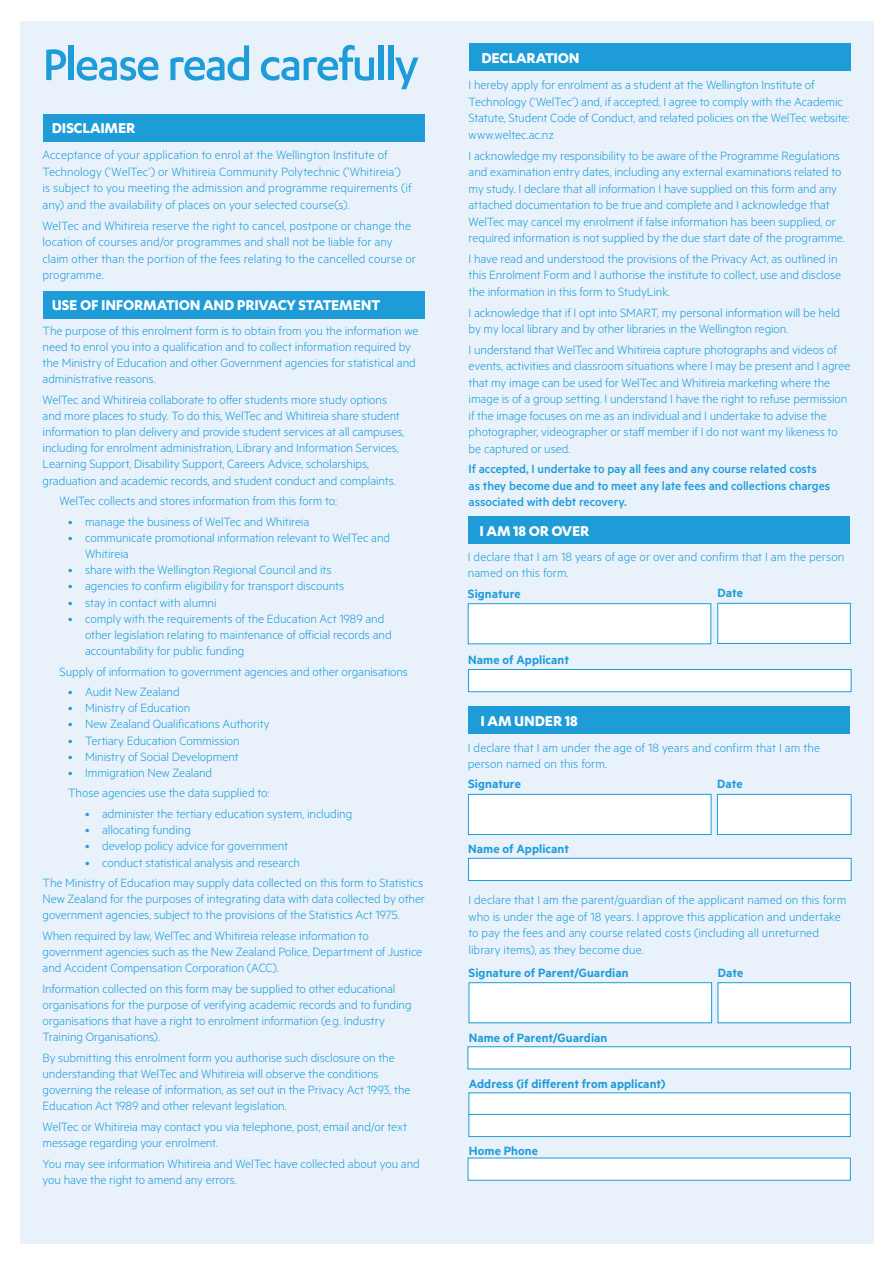
<style>
.page{position:relative;width:893px;height:1263px;background:#fff}
.page>*{position:absolute;margin:0;border:0;box-sizing:border-box;transform-origin:0 0}
.t1{font:500 51px "Karbon";letter-spacing:-.04em;color:#1d9cd8}
.subheads{font:700 16.5px "Karbon";letter-spacing:-.015em;color:#fff}
.Body{font:300 13.5px/16.5px "Metric";letter-spacing:-.005em;color:#1d9cd8}
.t2{font:600 13.5px "Metric";letter-spacing:.005em;color:#1d9cd8}
.Body-2{font:500 13.5px/16.2px "Metric";letter-spacing:-.005em;color:#1d9cd8}
</style>
<div class="page">
<div style="left:20px;top:21px;width:853px;height:1222px;background:#e9f2fa"></div>
<div style="left:469px;top:44px;width:382px;height:27px;background:#1d9cd8"></div>
<div style="left:468px;top:858px;width:383px;height:23px;background:#fff;border:1px solid #1d9cd8"></div>
<div style="left:468px;top:1158px;width:383px;height:22px;background:#fff"></div>
<div style="left:468px;top:1046px;width:383px;height:23px;background:#fff;border:1px solid #1d9cd8"></div>
<div style="left:469px;top:1093px;width:381px;height:22px;background:#fff"></div>
<div style="left:469px;top:1114px;width:381px;height:23px;background:#fff;border:1px solid #1d9cd8"></div>
<div style="left:469px;top:706px;width:381px;height:27px;background:#1d9cd8"></div>
<div style="left:469px;top:516px;width:381px;height:27px;background:#1d9cd8"></div>
<div style="left:718px;top:603px;width:132px;height:41px;background:#fff;border:1px solid #1d9cd8"></div>
<div style="left:468px;top:603px;width:243px;height:41px;background:#fff;border:1px solid #1d9cd8"></div>
<div style="left:468px;top:669px;width:383px;height:23px;background:#fff;border:1px solid #1d9cd8"></div>
<div style="left:717px;top:794px;width:134px;height:41px;background:#fff;border:1px solid #1d9cd8"></div>
<div style="left:468px;top:794px;width:243px;height:41px;background:#fff;border:1px solid #1d9cd8"></div>
<div style="left:718px;top:982px;width:133px;height:41px;background:#fff;border:1px solid #1d9cd8"></div>
<div style="left:469px;top:982px;width:243px;height:41px;background:#fff;border:1px solid #1d9cd8"></div>
<div style="left:43px;top:114px;width:381px;height:27px;background:#1d9cd8"></div>
<div style="left:43px;top:291px;width:381px;height:27px;background:#1d9cd8"></div>
<p class="t1" style="left:42px;top:36px;width:378px">Please read carefully</p>
<p class="subheads" style="left:481px;top:49px;width:100px">DECLARATION</p>
<p class="Body" style="left:469px;top:76px;width:382px">I hereby apply for enrolment as a student at the Wellington Institute of Technology (‘WelTec’) and, if accepted, I agree to comply with the Academic Statute, Student Code of Conduct, and related policies on the WelTec website: www.weltec.ac.nz</p>
<p class="Body" style="left:469px;top:147px;width:378px">I acknowledge my responsibility to be aware of the Programme Regulations and examination entry dates, including any external examinations related to my study. I declare that all information I have supplied on this form and any attached documentation to be true and complete and I acknowledge that WelTec may cancel my enrolment if false information has been supplied, or required information is not supplied by the due start date of the programme.</p>
<p class="Body" style="left:469px;top:250px;width:374px">I have read and understood the provisions of the Privacy Act, as outlined in this Enrolment Form and I authorise the institute to collect, use and disclose the information in this form to StudyLink.</p>
<p class="Body" style="left:469px;top:304px;width:373px">I acknowledge that if I opt into SMART, my personal information will be held by my local library and by other libraries in the Wellington region.</p>
<p class="Body" style="left:469px;top:341px;width:383px">I understand that WelTec and Whitireia capture photographs and videos of events, activities and classroom situations where I may be present and I agree that my image can be used for WelTec and Whitireia marketing where the image is of a group setting. I understand I have the right to refuse permission if the image focuses on me as an individual and I undertake to advise the photographer, videographer or staff member if I do not want my likeness to be captured or used.</p>
<p class="Body-2" style="left:469px;top:461px;width:363px">If accepted, I undertake to pay all fees and any course related costs as they become due and to meet any late fees and collections charges associated with debt recovery.</p>
<p class="subheads" style="left:52px;top:119px;width:85px">DISCLAIMER</p>
<p class="Body" style="left:42px;top:146px;width:371px">Acceptance of your application to enrol at the Wellington Institute of Technology (‘WelTec’) or Whitireia Community Polytechnic (‘Whitireia’) is subject to you meeting the admission and programme requirements (if any) and the availability of places on your selected course(s).</p>
<p class="Body" style="left:42px;top:217px;width:375px">WelTec and Whitireia reserve the right to cancel, postpone or change the location of courses and/or programmes and shall not be liable for any claim other than the portion of the fees relating to the cancelled course or programme.</p>
<p class="subheads" style="left:52px;top:296px;width:330px">USE OF INFORMATION AND PRIVACY STATEMENT</p>
<p class="Body" style="left:43px;top:322px;width:377px">The purpose of this enrolment form is to obtain from you the information we need to enrol you into a qualification and to collect information required by the Ministry of Education and other Government agencies for statistical and administrative reasons.</p>
<p class="Body" style="left:43px;top:391px;width:363px">WelTec and Whitireia collaborate to offer students more study options and more places to study. To do this, WelTec and Whitireia share student information to plan delivery and provide student services at all campuses, including for enrolment administration, Library and Information Services, Learning Support, Disability Support, Careers Advice, scholarships, graduation and academic records, and student conduct and complaints.</p>
<p class="Body" style="left:60px;top:492px;width:279px">WelTec collects and stores information from this form to:</p>
<p class="Body" style="left:68px;top:512px;width:243px">• manage the business of WelTec and Whitireia</p>
<p class="Body" style="left:85px;top:529px;width:307px;text-indent:-17px">• communicate promotional information relevant to WelTec and<br>Whitireia</p>
<p class="Body" style="left:68px;top:561px;width:265px">• share with the Wellington Regional Council and its</p>
<p class="Body" style="left:68px;top:577px;width:278px">• agencies to confirm eligibility for transport discounts</p>
<p class="Body" style="left:68px;top:593px;width:150px">• stay in contact with alumni</p>
<p class="Body" style="left:85px;top:610px;width:308px;text-indent:-17px">• comply with the requirements of the Education Act 1989 and other legislation relating to maintenance of official records and accountability for public funding</p>
<p class="Body" style="left:60px;top:662px;width:350px">Supply of information to government agencies and other organisations</p>
<p class="Body" style="left:68px;top:683px;width:113px">• Audit New Zealand</p>
<p class="Body" style="left:68px;top:699px;width:124px">• Ministry of Education</p>
<p class="Body" style="left:68px;top:715px;width:203px">• New Zealand Qualifications Authority</p>
<p class="Body" style="left:68px;top:731px;width:173px">• Tertiary Education Commission</p>
<p class="Body" style="left:68px;top:748px;width:172px">• Ministry of Social Development</p>
<p class="Body" style="left:68px;top:764px;width:146px">• Immigration New Zealand</p>
<p class="Body" style="left:68px;top:784px;width:203px">Those agencies use the data supplied to:</p>
<p class="Body" style="left:85px;top:805px;width:269px">• administer the tertiary education system, including</p>
<p class="Body" style="left:85px;top:821px;width:107px">• allocating funding</p>
<p class="Body" style="left:85px;top:837px;width:204px">• develop policy advice for government</p>
<p class="Body" style="left:85px;top:853px;width:216px">• conduct statistical analysis and research</p>
<p class="Body" style="left:43px;top:874px;width:384px">The Ministry of Education may supply data collected on this form to Statistics<br>New Zealand for the purposes of integrating data with data collected by other government agencies, subject to the provisions of the Statistics Act 1975.</p>
<p class="Body" style="left:43px;top:927px;width:381px">When required by law, WelTec and Whitireia release information to government agencies such as the New Zealand Police, Department of Justice and Accident Compensation Corporation (ACC).</p>
<p class="Body" style="left:43px;top:980px;width:371px">Information collected on this form may be supplied to other educational organisations for the purpose of verifying academic records and to funding organisations that have a right to enrolment information (e.g. Industry Training Organisations).</p>
<p class="Body" style="left:43px;top:1049px;width:369px">By submitting this enrolment form you authorise such disclosure on the understanding that WelTec and Whitireia will observe the conditions governing the release of information, as set out in the Privacy Act 1993, the Education Act 1989 and other relevant legislation.</p>
<p class="Body" style="left:43px;top:1118px;width:366px">WelTec or Whitireia may contact you via telephone, post, email and/or text message regarding your enrolment.</p>
<p class="Body" style="left:43px;top:1154px;width:379px">You may see information Whitireia and WelTec have collected about you and you have the right to amend any errors.</p>
<p class="subheads" style="left:479px;top:521px;width:111px">I AM 18 OR OVER</p>
<p class="Body" style="left:468px;top:548px;width:378px">I declare that I am 18 years of age or over and confirm that I am the person named on this form.</p>
<p class="t2" style="left:468px;top:585px;width:54px">Signature</p>
<p class="t2" style="left:718px;top:585px;width:27px">Date</p>
<p class="t2" style="left:468px;top:652px;width:102px">Name of Applicant</p>
<p class="subheads" style="left:481px;top:711px;width:99px">I AM UNDER 18</p>
<p class="Body" style="left:468px;top:739px;width:354px">I declare that I am under the age of 18 years and confirm that I am the person named on this form.</p>
<p class="t2" style="left:468px;top:776px;width:54px">Signature</p>
<p class="t2" style="left:717px;top:776px;width:27px">Date</p>
<p class="t2" style="left:468px;top:841px;width:102px">Name of Applicant</p>
<p class="Body" style="left:468px;top:891px;width:379px">I declare that I am the parent/guardian of the applicant named on this form who is under the age of 18 years. I approve this application and undertake to pay the fees and any course related costs (including all unreturned library items), as they become due.</p>
<p class="t2" style="left:469px;top:964px;width:162px">Signature of Parent/Guardian</p>
<p class="t2" style="left:718px;top:964px;width:27px">Date</p>
<p class="t2" style="left:469px;top:1029px;width:140px">Name of Parent/Guardian</p>
<p class="t2" style="left:469px;top:1075px;width:198px">Address (if different from applicant)</p>
<p class="t2" style="left:469px;top:1142px;width:71px">Home Phone</p>
</div>
